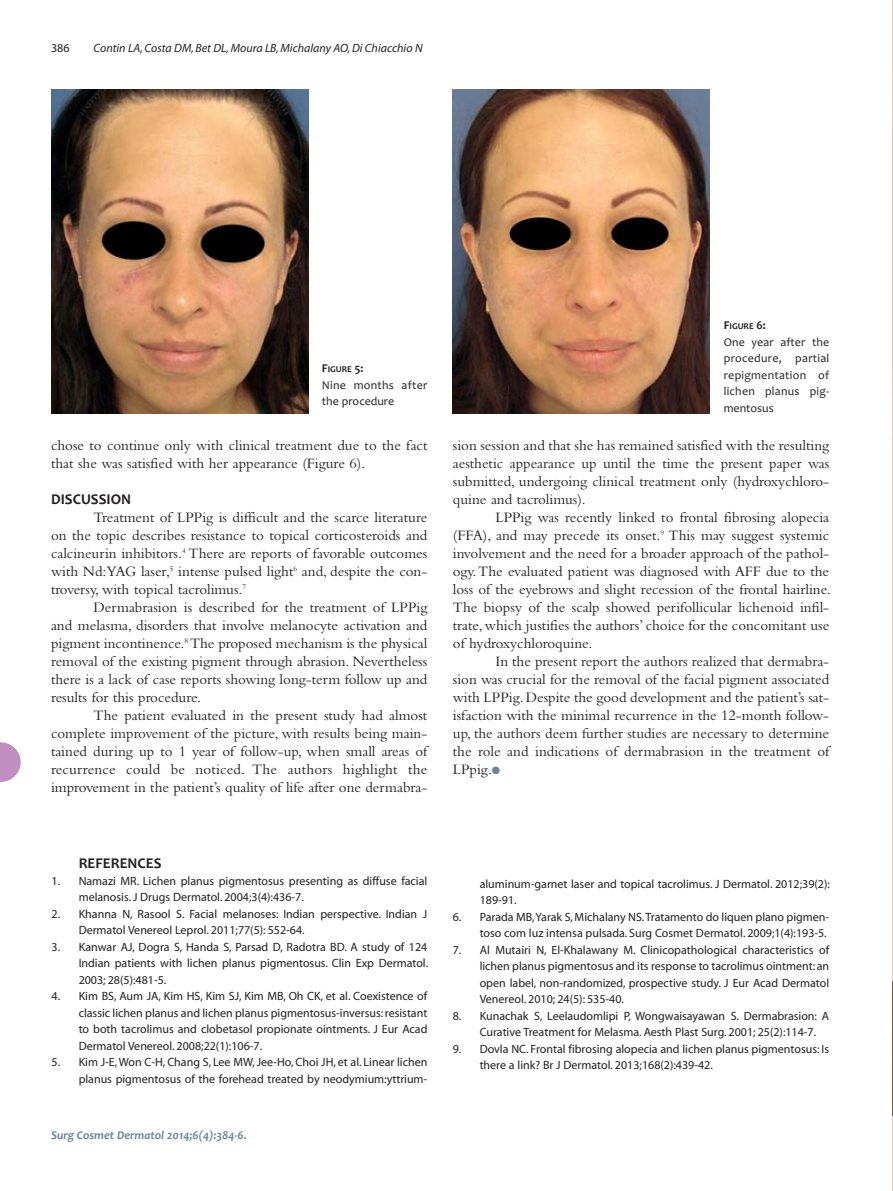
<style>
.page{position:relative;width:893px;height:1191px;background:#fff}
.page>*{position:absolute;margin:0;border:0;box-sizing:border-box;transform-origin:0 0}
.t1{font:15px/18px "Bembo";color:#231f20;text-align:justify}
.t2{font:700 15px "Candara";color:#231f20}
.t3{font:12px/16.5px "Myriad";color:#231f20}
.t4{font:12px/16.5px "Candara";letter-spacing:.02em;color:#231f20}
.t5{font:italic 12px "Myriad";color:#231f20}
.t6{font:italic 700 12px "Candara";color:#688593}
.t7{font:700 9px "Candara";color:#231f20}
.s1{font-size:12px}
.s2{color:#688593}
</style>
<div class="page">
<svg style="left:0;top:742px;width:21px;height:40px"></svg>
<img style="left:51px;top:89px;width:258px;height:325px">
<img style="left:453px;top:89px;width:256px;height:324px">
<img style="left:892px;top:0;width:1px;height:1191px">
<img style="left:892px;top:981px;width:1px;height:135px">
<p class="t3" style="left:51px;top:41px;width:20px">386</p>
<p class="t5" style="left:94px;top:44px;width:331px">Contin LA, Costa DM, Bet DL, Moura LB, Michalany AO, Di Chiacchio N</p>
<p class="t7" style="left:322px;top:366px;width:43px"><span class="s1">F</span>IGURE <span class="s1">5:</span></p>
<p class="t4" style="left:322px;top:378px;width:107px">Nine months after the procedure</p>
<p class="t1" style="left:51px;top:438px;width:378px">chose to continue only with clinical treatment due to the fact that she was satisfied with her appearance (Figure 6).</p>
<p class="t2" style="left:51px;top:494px;width:82px">DISCUSSION</p>
<p class="t1" style="left:51px;top:510px;width:378px;text-indent:43px">Treatment of LPPig is difficult and the scarce literature on the topic describes resistance to topical corticosteroids and calcineurin inhibitors.<sup>4</sup> There are reports of favorable outcomes with Nd:YAG laser,<sup>5</sup> intense pulsed light<sup>6</sup> and, despite the con&shy;troversy, with topical tacrolimus.<sup>7</sup></p>
<p class="t1" style="left:51px;top:600px;width:378px;text-indent:43px">Dermabrasion is described for the treatment of LPPig and melasma, disorders that involve melanocyte activation and pigment incontinence.<sup>8</sup> The proposed mechanism is the physical removal of the existing pigment through abrasion. Nevertheless there is a lack of case reports showing long-term follow up and results for this procedure.</p>
<p class="t1" style="left:51px;top:708px;width:378px;text-indent:43px">The patient evaluated in the present study had almost complete improvement of the picture, with results being main&shy;tained during up to 1 year of follow-up, when small areas of recurrence could be noticed. The authors highlight the improvement in the patient’s quality of life after one dermabra-</p>
<p class="t7" style="left:724px;top:323px;width:44px"><span class="s1">F</span>IGURE <span class="s1">6:</span></p>
<p class="t4" style="left:724px;top:335px;width:107px;text-align:justify">One year after the procedure, partial repigmentation of lichen planus pig&shy;mentosus</p>
<p class="t1" style="left:453px;top:438px;width:378px">sion session and that she has remained satisfied with the resulting aesthetic appearance up until the time the present paper was submitted, undergoing clinical treatment only (hydroxychloro&shy;quine and tacrolimus).</p>
<p class="t1" style="left:453px;top:510px;width:379px;text-indent:43px">LPPig was recently linked to frontal fibrosing alopecia (FFA), and may precede its onset.<sup>9</sup> This may suggest systemic involvement and the need for a broader approach of the pathol&shy;ogy. The evaluated patient was diagnosed with AFF due to the loss of the eyebrows and slight recession of the frontal hairline.<br>The biopsy of the scalp showed perifollicular lichenoid infil&shy;trate, which justifies the authors’ choice for the concomitant use of hydroxychloroquine.</p>
<p class="t1" style="left:453px;top:654px;width:378px;text-indent:43px">In the present report the authors realized that dermabra&shy;sion was crucial for the removal of the facial pigment associated with LPPig. Despite the good development and the patient’s sat&shy;isfaction with the minimal recurrence in the 12-month follow&shy;up, the authors deem further studies are necessary to determine the role and indications of dermabrasion in the treatment of LPpig.<span class="s2">●</span></p>
<p class="t2" style="left:79px;top:858px;width:84px">REFERENCES</p>
<p class="t3" style="left:79px;top:873px;width:350px;text-indent:-27px">1. Namazi MR. Lichen planus pigmentosus presenting as diffuse facial melanosis. J Drugs Dermatol. 2004;3(4):436-7.</p>
<p class="t3" style="left:79px;top:906px;width:350px;text-indent:-27px">2. Khanna N, Rasool S. Facial melanoses: Indian perspective. Indian J<br>Dermatol Venereol Leprol. 2011;77(5): 552-64.</p>
<p class="t3" style="left:79px;top:939px;width:351px;text-align:justify;text-indent:-27px">3. Kanwar AJ, Dogra S, Handa S, Parsad D, Radotra BD. A study of 124<br>Indian patients with lichen planus pigmentosus. Clin Exp Dermatol.<br>2003; 28(5):481-5.</p>
<p class="t3" style="left:79px;top:989px;width:350px;text-align:justify;text-indent:-27px">4. Kim BS, Aum JA, Kim HS, Kim SJ, Kim MB, Oh CK, et al. Coexistence of classic lichen planus and lichen planus pigmentosus-inversus: resistant to both tacrolimus and clobetasol propionate ointments. J Eur Acad Dermatol Venereol. 2008;22(1):106-7.</p>
<p class="t3" style="left:52px;top:1055px;width:377px;text-align:right">5. Kim J-E, Won C-H, Chang S, Lee MW, Jee-Ho, Choi JH, et al. Linear lichen planus pigmentosus of the forehead treated by neodymium:yttrium-</p>
<p class="t6" style="left:51px;top:1128px;width:197px">Surg Cosmet Dermatol 2014;6(4):384-6.</p>
<p class="t3" style="left:480px;top:876px;width:352px">aluminum-garnet laser and topical tacrolimus. J Dermatol. 2012;39(2):<br>189-91.</p>
<p class="t3" style="left:453px;top:909px;width:378px;text-align:right">6. Parada MB, Yarak S, Michalany NS. Tratamento do liquen plano pigmen&shy;toso com luz intensa pulsada. Surg Cosmet Dermatol. 2009;1(4):193-5.</p>
<p class="t3" style="left:480px;top:942px;width:351px;text-align:justify;text-indent:-27px">7. Al Mutairi N, El-Khalawany M. Clinicopathological characteristics of lichen planus pigmentosus and its response to tacrolimus ointment: an open label, non-randomized, prospective study. J Eur Acad Dermatol Venereol. 2010; 24(5): 535-40.</p>
<p class="t3" style="left:480px;top:1008px;width:351px;text-indent:-27px">8. Kunachak S, Leelaudomlipi P, Wongwaisayawan S. Dermabrasion: A<br>Curative Treatment for Melasma. Aesth Plast Surg. 2001; 25(2):114-7.</p>
<p class="t3" style="left:480px;top:1041px;width:351px;text-indent:-27px">9. Dovla NC. Frontal fibrosing alopecia and lichen planus pigmentosus: Is there a link? Br J Dermatol. 2013;168(2):439-42.</p>
</div>
